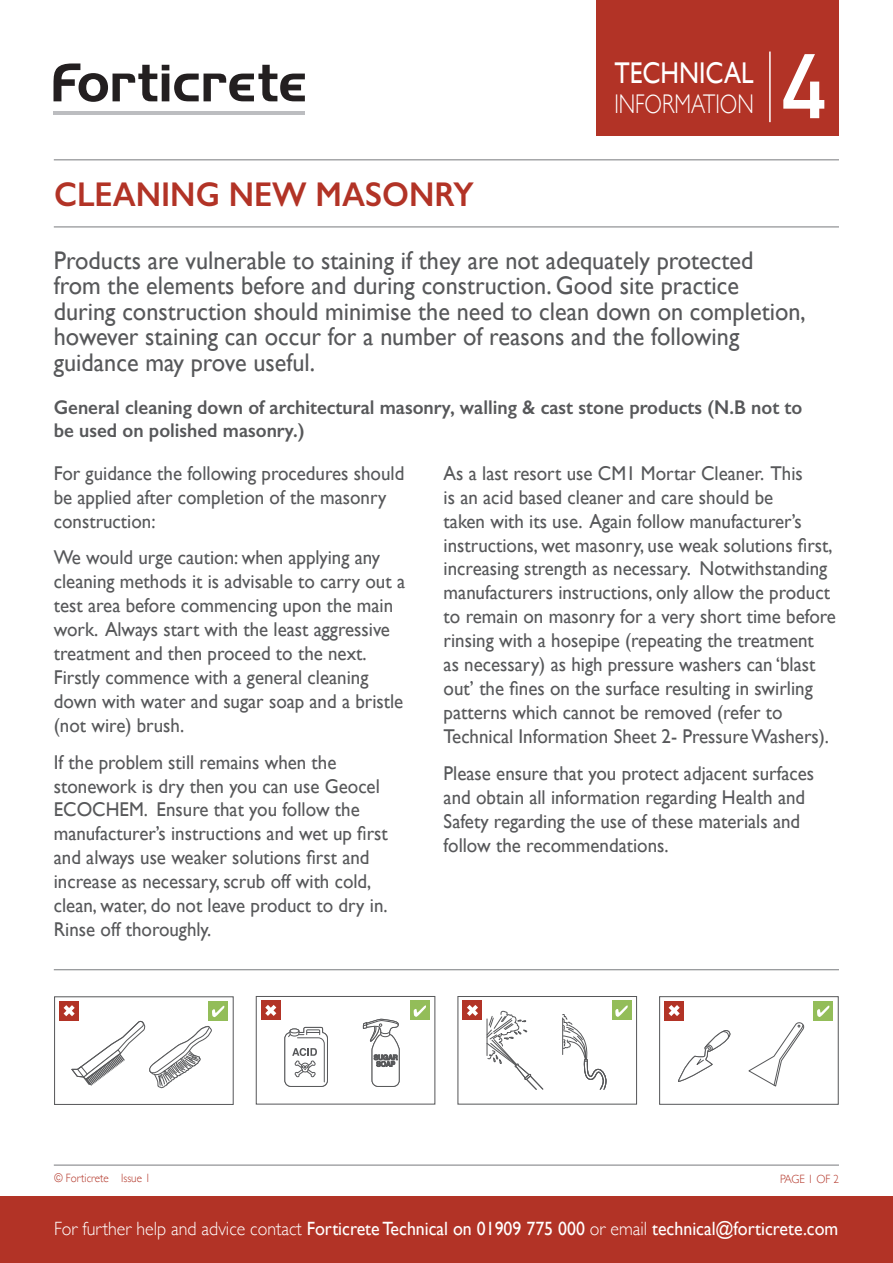
<style>
.page{position:relative;width:893px;height:1263px;background:#fff}
.page>*{position:absolute;margin:0;border:0;box-sizing:border-box;transform-origin:0 0}
.t1{font:700 90px "DIN Alternate";color:#fff}
.t2{font:600 34.5px "Gill Sans";color:#b23326;scale:.92 1}
.t3{font:30px "Gill Sans";color:#fff;scale:.85 1}
.t4{font:300 27px "Gill Sans";color:#fff;scale:.79 1}
.t5{font:25.5px/25.5px "Gill Sans";color:#57585a;scale:.95 1}
.t6{font:19.95px/24px "Gill Sans";color:#57585a;scale:.95 1}
.t7{font:600 19.95px/24px "Gill Sans";color:#57585a;scale:.95 1}
.t8{font:19.2px "Gill Sans";color:#fff;scale:.93 1}
.t9{font:300 12px "Gill Sans";color:#b23326;scale:.92 1}
.s1{font-weight:300}
</style>
<div class="page">
<hr style="left:54px;top:160px;width:785px;height:1px;background:#787a7d">
<hr style="left:54px;top:227px;width:785px;height:1px;background:#787a7d">
<hr style="left:54px;top:969px;width:785px;height:1px;background:#787a7d">
<div style="left:0;top:1196px;width:893px;height:67px;background:#b23326"></div>
<hr style="left:54px;top:1165px;width:785px;height:1px;background:#787a7d">
<div style="left:54px;top:996px;width:180px;height:109px;border:1px solid #57585a"></div>
<div style="left:60px;top:1001px;width:19px;height:19px;background:#b23326"></div>
<div style="left:209px;top:1001px;width:19px;height:19px;background:#93bd59"></div>
<svg style="left:64px;top:1005px;width:160px;height:83px"></svg>
<div style="left:256px;top:996px;width:179px;height:108px;border:1px solid #57585a"></div>
<div style="left:261px;top:1001px;width:19px;height:19px;background:#b23326"></div>
<div style="left:410px;top:1001px;width:19px;height:19px;background:#93bd59"></div>
<svg style="left:414px;top:1005px;width:12px;height:12px"></svg>
<svg style="left:265px;top:1005px;width:11px;height:11px"></svg>
<svg style="left:284px;top:1026px;width:44px;height:61px"></svg>
<svg style="left:362px;top:1018px;width:38px;height:69px"></svg>
<div style="left:457px;top:996px;width:180px;height:109px;border:1px solid #57585a"></div>
<div style="left:463px;top:1001px;width:19px;height:19px;background:#b23326"></div>
<div style="left:612px;top:1001px;width:19px;height:19px;background:#93bd59"></div>
<svg style="left:615px;top:1005px;width:13px;height:12px"></svg>
<svg style="left:467px;top:1005px;width:11px;height:11px"></svg>
<svg style="left:562px;top:1014px;width:45px;height:76px"></svg>
<svg style="left:486px;top:1010px;width:58px;height:80px"></svg>
<div style="left:659px;top:996px;width:180px;height:109px;border:1px solid #57585a"></div>
<div style="left:665px;top:1001px;width:19px;height:19px;background:#b23326"></div>
<div style="left:814px;top:1001px;width:19px;height:19px;background:#93bd59"></div>
<svg style="left:817px;top:1005px;width:12px;height:12px"></svg>
<svg style="left:669px;top:1005px;width:11px;height:11px"></svg>
<svg style="left:678px;top:1030px;width:53px;height:52px"></svg>
<svg style="left:748px;top:1022px;width:57px;height:65px"></svg>
<div style="left:597px;top:0;width:242px;height:135px;background:#b23326"></div>
<hr style="left:769px;top:52px;width:2px;height:70px;background:#fff">
<svg style="left:54px;top:63px;width:251px;height:39px"></svg>
<hr style="left:53px;top:111px;width:252px;height:4px;background:#bcbdc0">
<p class="t2" style="left:54px;top:174px;width:458px">CLEANING NEW MASONRY</p>
<p class="t3" style="left:614px;top:55px;width:165px">TECHNICAL</p>
<p class="t4" style="left:614px;top:83px;width:178px">INFORMATION</p>
<p class="t1" style="left:782px;top:18px;width:45px">4</p>
<p class="t5" style="left:54px;top:247px;width:793px">Products are vulnerable to staining if they are not adequately protected from the elements before and during construction. Good site practice during construction should minimise the need to clean down on completion, however staining can occur for a number of reasons and the following guidance may prove useful.</p>
<p class="t7" style="left:54px;top:395px;width:789px">General cleaning down of architectural masonry, walling &amp; cast stone products (N.B not to be used on polished masonry.)</p>
<p class="t6" style="left:444px;top:461px;width:414px">As a last resort use CM1 Mortar Cleaner. This<br>is an acid based cleaner and care should be<br>taken with its use. Again follow manufacturer’s instructions, wet masonry, use weak solutions first, increasing strength as necessary. Notwithstanding manufacturers instructions, only allow the product to remain on masonry for a very short time before rinsing with a hosepipe (repeating the treatment<br>as necessary) as high pressure washers can ‘blast out’ the fines on the surface resulting in swirling patterns which cannot be removed (refer to Technical Information Sheet 2- Pressure Washers).</p>
<p class="t6" style="left:444px;top:761px;width:391px">Please ensure that you protect adjacent surfaces and obtain all information regarding Health and Safety regarding the use of these materials and follow the recommendations.</p>
<p class="t6" style="left:54px;top:461px;width:371px">For guidance the following procedures should be applied after completion of the masonry construction:</p>
<p class="t6" style="left:54px;top:545px;width:371px">We would urge caution: when applying any cleaning methods it is advisable to carry out a test area before commencing upon the main work. Always start with the least aggressive treatment and then proceed to the next.<br>Firstly commence with a general cleaning down with water and sugar soap and a bristle (not wire) brush.</p>
<p class="t6" style="left:54px;top:750px;width:353px">If the problem still remains when the stonework is dry then you can use Geocel ECOCHEM. Ensure that you follow the manufacturer’s instructions and wet up first and always use weaker solutions first and increase as necessary, scrub off with cold, clean, water, do not leave product to dry in.<br>Rinse off thoroughly.</p>
<p class="t9" style="left:54px;top:1168px;width:106px">© Forticrete Issue 1</p>
<p class="t9" style="left:780px;top:1170px;width:66px">PAGE 1 OF 2</p>
<p class="t8" style="left:54px;top:1217px;width:845px"><span class="s1">For further help and advice contact</span> Forticrete Technical on 01909 775 000 <span class="s1">or email</span> technical@forticrete.com</p>
</div>
